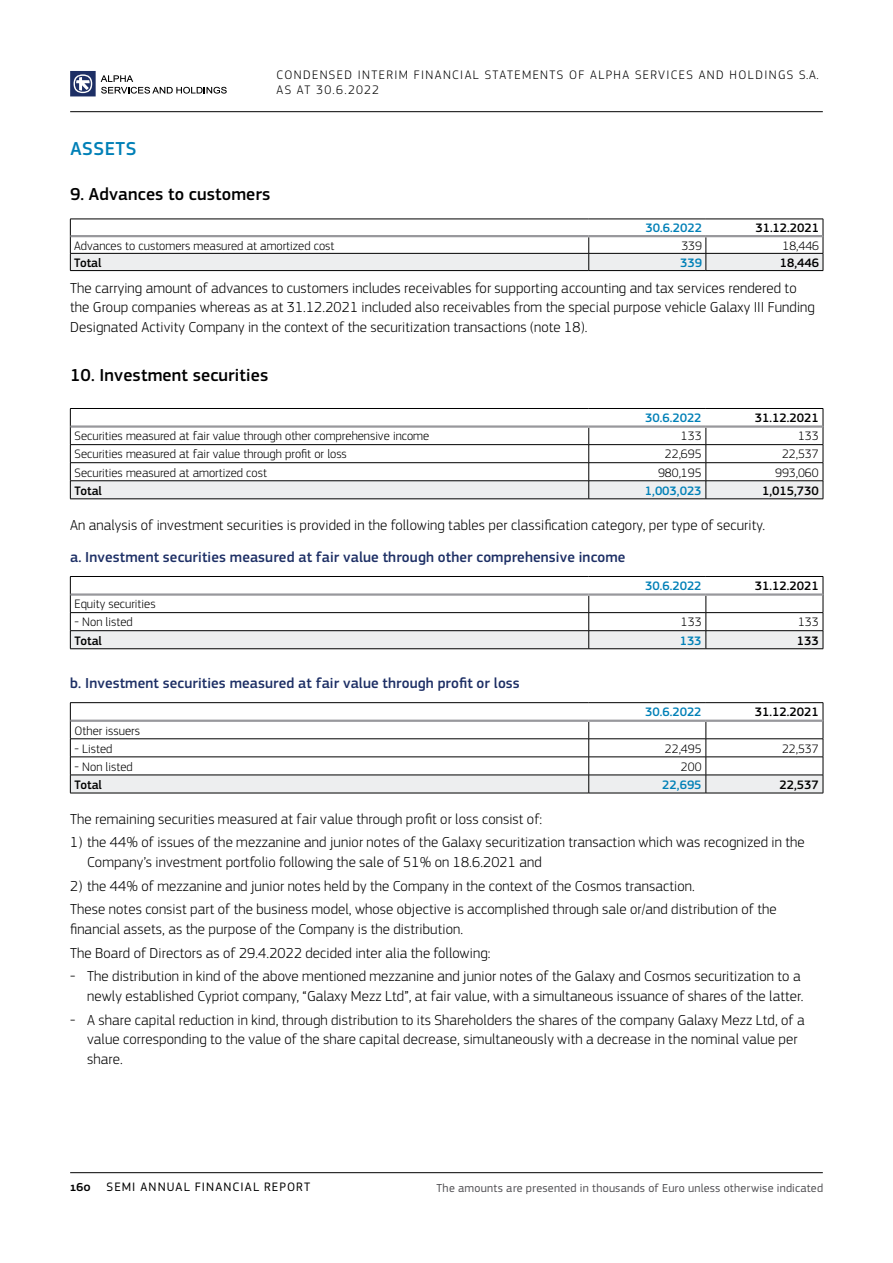
<style>
.page{position:relative;width:893px;height:1263px;background:#fff}
.page>*{position:absolute;margin:0;border:0;box-sizing:border-box;transform-origin:0 0}
.t1{font:500 19.5px "PF Square Sans Pro";letter-spacing:.03em;color:#0080b7}
.t2{font:500 18px "PF Square Sans Pro";letter-spacing:.01em;color:#000}
.t3{font:300 15px/19.5px "PF Square Sans Pro";letter-spacing:.005em;color:#000}
.t4{font:500 15px "PF Square Sans Pro";letter-spacing:.01em;color:#1d2f65}
.t5{font:300 12.9px/15px "PF Square Sans Pro";letter-spacing:.11em;color:#000}
.t6{font:300 12.75px "PF Square Sans Pro";color:#000}
.t7{font:500 12.75px "PF Square Sans Pro";color:#000}
.t8{font:500 12.75px "PF Square Sans Pro";color:#0080b7}
.t9{font:12.75px "PF Square Sans Pro";letter-spacing:.085em;color:#000}
.t10{font:12px "PF Square Sans Pro";letter-spacing:.02em;color:#504f53}
.s1{font-weight:500}
</style>
<div class="page">
<hr style="left:70px;top:1172px;width:753px;height:1px;background:#000">
<hr style="left:70px;top:111px;width:753px;height:1px;background:#000">
<svg style="left:70px;top:71px;width:157px;height:25px"></svg>
<svg style="left:70px;top:219px;width:754px;height:52px"></svg>
<hr style="left:71px;top:235px;width:518px;height:2px;background:#98989c">
<hr style="left:589px;top:235px;width:117px;height:2px;background:#98989c">
<hr style="left:706px;top:235px;width:117px;height:2px;background:#98989c">
<hr style="left:70px;top:499px;width:519px;height:1px;background:#000">
<hr style="left:589px;top:499px;width:117px;height:1px;background:#000">
<hr style="left:706px;top:499px;width:117px;height:1px;background:#000">
<hr style="left:70px;top:408px;width:519px;height:1px;background:#000">
<hr style="left:589px;top:408px;width:117px;height:1px;background:#000">
<hr style="left:706px;top:408px;width:117px;height:1px;background:#000">
<svg style="left:70px;top:409px;width:754px;height:90px"></svg>
<hr style="left:71px;top:425px;width:518px;height:3px;background:#98989c">
<hr style="left:589px;top:425px;width:117px;height:3px;background:#98989c">
<hr style="left:706px;top:425px;width:117px;height:3px;background:#98989c">
<hr style="left:70px;top:576px;width:519px;height:1px;background:#000">
<hr style="left:589px;top:576px;width:117px;height:1px;background:#000">
<hr style="left:706px;top:576px;width:117px;height:1px;background:#000">
<svg style="left:70px;top:577px;width:754px;height:72px"></svg>
<hr style="left:71px;top:593px;width:518px;height:3px;background:#98989c">
<hr style="left:589px;top:593px;width:117px;height:3px;background:#98989c">
<hr style="left:706px;top:593px;width:117px;height:3px;background:#98989c">
<hr style="left:70px;top:793px;width:519px;height:1px;background:#000">
<hr style="left:589px;top:793px;width:117px;height:1px;background:#000">
<hr style="left:706px;top:793px;width:117px;height:1px;background:#000">
<hr style="left:70px;top:702px;width:519px;height:1px;background:#000">
<hr style="left:589px;top:702px;width:117px;height:1px;background:#000">
<hr style="left:706px;top:702px;width:117px;height:1px;background:#000">
<svg style="left:70px;top:703px;width:754px;height:90px"></svg>
<hr style="left:71px;top:720px;width:518px;height:2px;background:#98989c">
<hr style="left:589px;top:720px;width:117px;height:2px;background:#98989c">
<hr style="left:706px;top:720px;width:117px;height:2px;background:#98989c">
<p class="t5" style="left:276px;top:67px;width:544px">CONDENSED INTERIM FINANCIAL STATEMENTS OF ALPHA SERVICES AND HOLDINGS S.A.<br>AS AT 30.6.2022</p>
<h1 class="t1" style="left:70px;top:137px;width:68px">ASSETS</h1>
<p class="t2" style="left:70px;top:184px;width:202px">9. Advances to customers</p>
<p class="t8" style="left:646px;top:221px;width:58px">30.6.2022</p>
<p class="t7" style="left:755px;top:221px;width:65px">31.12.2021</p>
<p class="t6" style="left:74px;top:238px;width:262px">Advances to customers measured at amortized cost</p>
<p class="t6" style="left:681px;top:238px;width:22px">339</p>
<p class="t6" style="left:782px;top:238px;width:38px">18,446</p>
<p class="t7" style="left:74px;top:255px;width:29px">Total</p>
<p class="t8" style="left:680px;top:255px;width:23px">339</p>
<p class="t7" style="left:780px;top:255px;width:41px">18,446</p>
<p class="t3" style="left:70px;top:278px;width:746px">The carrying amount of advances to customers includes receivables for supporting accounting and tax services rendered to the Group companies whereas as at 31.12.2021 included also receivables from the special purpose vehicle Galaxy III Funding<br>Designated Activity Company in the context of the securitization transactions (note 18).</p>
<p class="t2" style="left:70px;top:365px;width:200px">10. Investment securities</p>
<p class="t8" style="left:645px;top:411px;width:58px">30.6.2022</p>
<p class="t7" style="left:755px;top:411px;width:65px">31.12.2021</p>
<p class="t6" style="left:75px;top:429px;width:356px">Securities measured at fair value through other comprehensive income</p>
<p class="t6" style="left:681px;top:429px;width:22px">133</p>
<p class="t6" style="left:798px;top:429px;width:22px">133</p>
<p class="t6" style="left:75px;top:447px;width:274px">Securities measured at fair value through profit or loss</p>
<p class="t6" style="left:665px;top:447px;width:38px">22,695</p>
<p class="t6" style="left:782px;top:447px;width:38px">22,537</p>
<p class="t6" style="left:75px;top:465px;width:194px">Securities measured at amortized cost</p>
<p class="t6" style="left:658px;top:465px;width:45px">980,195</p>
<p class="t6" style="left:775px;top:465px;width:45px">993,060</p>
<p class="t7" style="left:75px;top:483px;width:29px">Total</p>
<p class="t8" style="left:645px;top:483px;width:58px">1,003,023</p>
<p class="t7" style="left:762px;top:483px;width:58px">1,015,730</p>
<p class="t3" style="left:70px;top:515px;width:697px">An analysis of investment securities is provided in the following tables per classification category, per type of security.</p>
<p class="t4" style="left:70px;top:548px;width:557px">a. Investment securities measured at fair value through other comprehensive income</p>
<p class="t8" style="left:645px;top:579px;width:58px">30.6.2022</p>
<p class="t7" style="left:755px;top:579px;width:65px">31.12.2021</p>
<p class="t6" style="left:75px;top:597px;width:83px">Equity securities</p>
<p class="t6" style="left:75px;top:615px;width:60px">- Non listed</p>
<p class="t6" style="left:681px;top:615px;width:22px">133</p>
<p class="t6" style="left:798px;top:615px;width:22px">133</p>
<p class="t7" style="left:75px;top:633px;width:29px">Total</p>
<p class="t8" style="left:680px;top:633px;width:23px">133</p>
<p class="t7" style="left:797px;top:633px;width:23px">133</p>
<p class="t4" style="left:70px;top:674px;width:451px">b. Investment securities measured at fair value through profit or loss</p>
<p class="t8" style="left:645px;top:705px;width:58px">30.6.2022</p>
<p class="t7" style="left:755px;top:705px;width:65px">31.12.2021</p>
<p class="t6" style="left:75px;top:723px;width:67px">Other issuers</p>
<p class="t6" style="left:75px;top:741px;width:39px">- Listed</p>
<p class="t6" style="left:665px;top:741px;width:38px">22,495</p>
<p class="t6" style="left:782px;top:741px;width:38px">22,537</p>
<p class="t6" style="left:75px;top:759px;width:60px">- Non listed</p>
<p class="t6" style="left:681px;top:759px;width:22px">200</p>
<p class="t7" style="left:75px;top:777px;width:29px">Total</p>
<p class="t8" style="left:662px;top:777px;width:41px">22,695</p>
<p class="t7" style="left:779px;top:777px;width:41px">22,537</p>
<p class="t3" style="left:70px;top:809px;width:474px">The remaining securities measured at fair value through profit or loss consist of:</p>
<p class="t3" style="left:87px;top:833px;width:719px;text-indent:-17px">1) the 44% of issues of the mezzanine and junior notes of the Galaxy securitization transaction which was recognized in the<br>Company’s investment portfolio following the sale of 51% on 18.6.2021 and</p>
<p class="t3" style="left:70px;top:874px;width:708px;line-height:23.7px">2) the 44% of mezzanine and junior notes held by the Company in the context of the Cosmos transaction.<br>These notes consist part of the business model, whose objective is accomplished through sale or/and distribution of the</p>
<p class="t3" style="left:70px;top:917px;width:422px;line-height:23.7px">financial assets, as the purpose of the Company is the distribution.<br>The Board of Directors as of 29.4.2022 decided inter alia the following:</p>
<p class="t3" style="left:70px;top:967px;width:735px;text-align:right">- The distribution in kind of the above mentioned mezzanine and junior notes of the Galaxy and Cosmos securitization to a newly established Cypriot company, “Galaxy Mezz Ltd”, at fair value, with a simultaneous issuance of shares of the latter.</p>
<p class="t3" style="left:87px;top:1010px;width:719px;text-indent:-17px">- A share capital reduction in kind, through distribution to its Shareholders the shares of the company Galaxy Mezz Ltd, of a value corresponding to the value of the share capital decrease, simultaneously with a decrease in the nominal value per share.</p>
<p class="t9" style="left:70px;top:1179px;width:242px"><span class="s1">160</span> SEMI ANNUAL FINANCIAL REPORT</p>
<p class="t10" style="left:436px;top:1181px;width:388px">The amounts are presented in thousands of Euro unless otherwise indicated</p>
</div>
